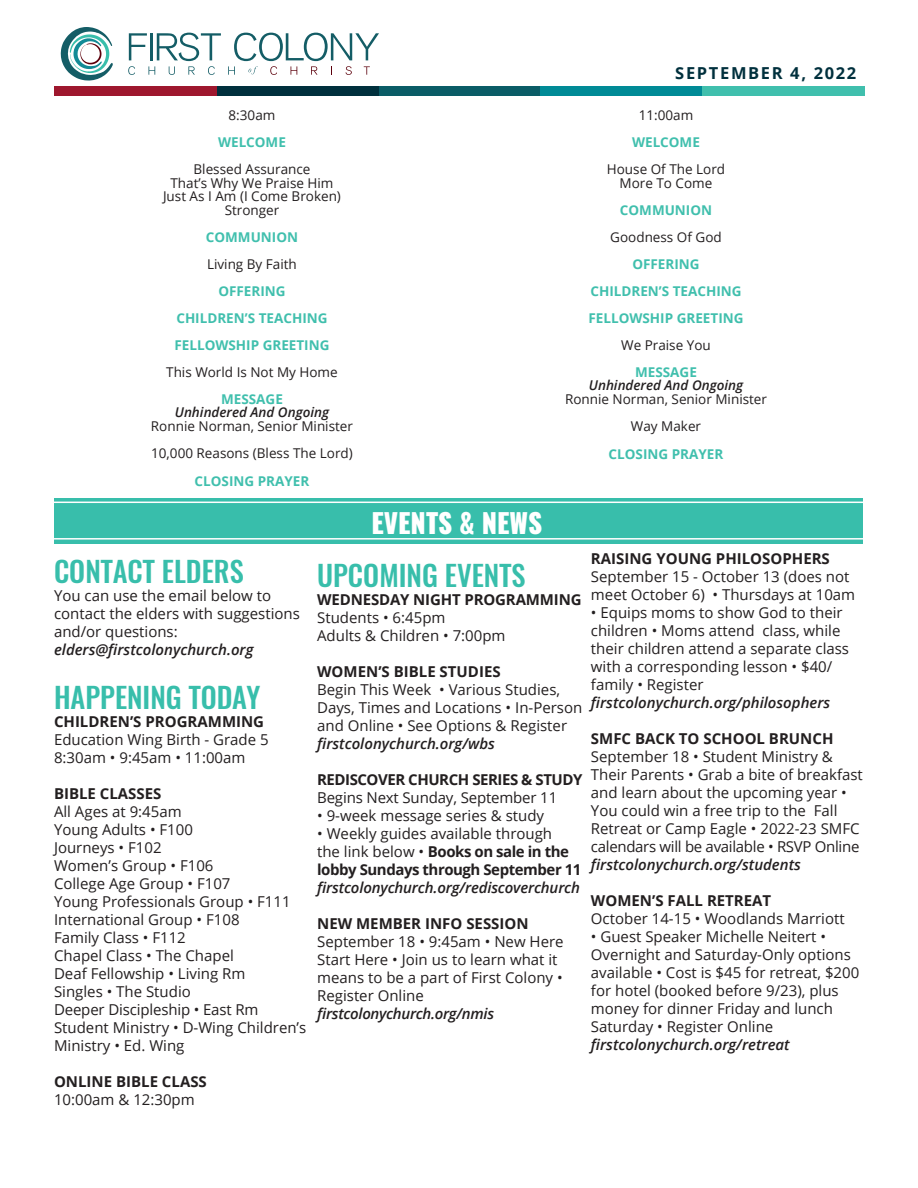
<style>
.page{position:relative;width:918px;height:1188px;background:#fff}
.page>*{position:absolute;margin:0;border:0;box-sizing:border-box;transform-origin:0 0}
.t1{font:500 28.5px "Oswald";color:#38beab}
.t2{font:800 27px "Oswald";color:#fff}
.t3{font:700 16.5px "Open Sans";letter-spacing:.1em;color:#00303d}
.t4{font:15px/18px "Open Sans";color:#231f20}
.t5{font:italic 600 15px "Open Sans";color:#231f20}
.t6{font:700 15px/18px "Open Sans";color:#231f20}
.t7{font:700 15px/18px "Open Sans";letter-spacing:-.03em;color:#231f20}
.t8{font:italic 600 15px "Open Sans";letter-spacing:-.02em;color:#231f20}
.t9{font:13.5px "Open Sans";color:#231f20}
.t10{font:700 13.5px "Open Sans";color:#40bfad}
.t11{font:italic 600 13.5px "Open Sans";color:#231f20}
.s1{font-weight:700}
.s2{font-weight:400}
</style>
<div class="page">
<div style="left:55px;top:498px;width:808px;height:45px;background:#38beab"></div>
<hr style="left:52px;top:502px;width:828px;height:1px;background:#fff">
<hr style="left:48px;top:538px;width:829px;height:2px;background:#fff">
<div style="left:378px;top:86px;width:163px;height:9px;background:#0a5c66"></div>
<div style="left:216px;top:86px;width:162px;height:9px;background:#00303d"></div>
<div style="left:54px;top:86px;width:162px;height:9px;background:#9e172e"></div>
<div style="left:541px;top:86px;width:162px;height:9px;background:#008a96"></div>
<div style="left:703px;top:86px;width:162px;height:9px;background:#40bfad"></div>
<svg style="left:128px;top:33px;width:93px;height:42px"></svg>
<svg style="left:228px;top:33px;width:151px;height:42px"></svg>
<svg style="left:60px;top:27px;width:53px;height:54px"></svg>
<p class="t9" style="left:229px;top:106px;width:48px">8:30am</p>
<p class="t10" style="left:218px;top:133px;width:69px">WELCOME</p>
<p class="t9" style="left:194px;top:160px;width:118px">Blessed Assurance</p>
<p class="t9" style="left:171px;top:174px;width:164px">That’s Why We Praise Him</p>
<p class="t9" style="left:163px;top:187px;width:179px">Just As I Am (I Come Broken)</p>
<p class="t9" style="left:225px;top:201px;width:56px">Stronger</p>
<p class="t10" style="left:206px;top:227px;width:94px">COMMUNION</p>
<p class="t9" style="left:207px;top:255px;width:91px">Living By Faith</p>
<p class="t10" style="left:218px;top:281px;width:69px">OFFERING</p>
<p class="t10" style="left:176px;top:308px;width:153px">CHILDREN’S TEACHING</p>
<p class="t10" style="left:174px;top:335px;width:157px">FELLOWSHIP GREETING</p>
<p class="t9" style="left:166px;top:363px;width:173px">This World Is Not My Home</p>
<p class="t10" style="left:221px;top:389px;width:63px">MESSAGE</p>
<p class="t11" style="left:175px;top:403px;width:156px">Unhindered And Ongoing</p>
<p class="t9" style="left:151px;top:417px;width:204px">Ronnie Norman, Senior Minister</p>
<p class="t9" style="left:151px;top:444px;width:203px">10,000 Reasons (Bless The Lord)</p>
<p class="t10" style="left:195px;top:472px;width:116px">CLOSING PRAYER</p>
<p class="t3" style="left:675px;top:62px;width:183px">SEPTEMBER 4, 2022</p>
<p class="t9" style="left:639px;top:106px;width:56px">11:00am</p>
<p class="t10" style="left:632px;top:133px;width:69px">WELCOME</p>
<p class="t9" style="left:607px;top:160px;width:120px">House Of The Lord</p>
<p class="t9" style="left:620px;top:174px;width:94px">More To Come</p>
<p class="t10" style="left:620px;top:200px;width:94px">COMMUNION</p>
<p class="t9" style="left:610px;top:228px;width:113px">Goodness Of God</p>
<p class="t10" style="left:632px;top:254px;width:69px">OFFERING</p>
<p class="t10" style="left:590px;top:281px;width:153px">CHILDREN’S TEACHING</p>
<p class="t10" style="left:588px;top:308px;width:157px">FELLOWSHIP GREETING</p>
<p class="t9" style="left:621px;top:336px;width:91px">We Praise You</p>
<p class="t10" style="left:635px;top:362px;width:63px">MESSAGE</p>
<p class="t11" style="left:589px;top:376px;width:156px">Unhindered And Ongoing</p>
<p class="t9" style="left:565px;top:390px;width:204px">Ronnie Norman, Senior Minister</p>
<p class="t9" style="left:631px;top:417px;width:72px">Way Maker</p>
<p class="t10" style="left:609px;top:445px;width:116px">CLOSING PRAYER</p>
<p class="t1" style="left:54px;top:552px;width:191px">CONTACT ELDERS</p>
<p class="t4" style="left:54px;top:586px;width:247px">You can use the email below to contact the elders with suggestions and/or questions:</p>
<p class="t5" style="left:54px;top:640px;width:201px">elders@firstcolonychurch.org</p>
<p class="t1" style="left:54px;top:678px;width:208px">HAPPENING TODAY</p>
<p class="t4" style="left:54px;top:712px;width:216px"><span class="s1">CHILDREN’S PROGRAMMING<br></span>Education Wing Birth - Grade 5</p>
<p class="t4" style="left:54px;top:748px;width:193px">8:30am • 9:45am • 11:00am</p>
<p class="t6" style="left:54px;top:784px;width:109px">BIBLE CLASSES</p>
<p class="t4" style="left:54px;top:802px;width:129px">All Ages at 9:45am</p>
<p class="t4" style="left:54px;top:820px;width:141px">Young Adults • F100</p>
<p class="t4" style="left:54px;top:838px;width:109px">Journeys • F102</p>
<p class="t4" style="left:54px;top:856px;width:161px">Women’s Group • F106</p>
<p class="t4" style="left:54px;top:874px;width:178px">College Age Group • F107</p>
<p class="t4" style="left:54px;top:892px;width:238px">Young Professionals Group • F111<br>International Group • F108</p>
<p class="t4" style="left:54px;top:928px;width:133px">Family Class • F112</p>
<p class="t4" style="left:54px;top:946px;width:181px">Chapel Class • The Chapel</p>
<p class="t4" style="left:54px;top:964px;width:193px">Deaf Fellowship • Living Rm</p>
<p class="t4" style="left:54px;top:982px;width:138px">Singles • The Studio</p>
<p class="t4" style="left:54px;top:1000px;width:206px">Deeper Discipleship • East Rm</p>
<p class="t4" style="left:54px;top:1018px;width:254px">Student Ministry • D-Wing Children’s<br>Ministry • Ed. Wing</p>
<p class="t6" style="left:54px;top:1072px;width:154px">ONLINE BIBLE CLASS<br><span class="s2">10:00am &amp; 12:30pm</span></p>
<p class="t2" style="left:371px;top:508px;width:172px">EVENTS &amp; NEWS</p>
<p class="t1" style="left:317px;top:555px;width:210px">UPCOMING EVENTS</p>
<p class="t6" style="left:317px;top:590px;width:266px">WEDNESDAY NIGHT PROGRAMMING</p>
<p class="t4" style="left:317px;top:608px;width:130px">Students • 6:45pm</p>
<p class="t4" style="left:317px;top:626px;width:190px">Adults &amp; Children • 7:00pm</p>
<p class="t6" style="left:317px;top:662px;width:185px">WOMEN’S BIBLE STUDIES</p>
<p class="t4" style="left:317px;top:680px;width:267px">Begin This Week • Various Studies,<br>Days, Times and Locations • In-Person and Online • See Options &amp; Register</p>
<p class="t5" style="left:317px;top:733px;width:179px">firstcolonychurch.org/wbs</p>
<p class="t7" style="left:317px;top:770px;width:267px">REDISCOVER CHURCH SERIES &amp; STUDY</p>
<p class="t4" style="left:317px;top:788px;width:242px">Begins Next Sunday, September 11</p>
<p class="t4" style="left:317px;top:806px;width:228px">• 9-week message series &amp; study</p>
<p class="t7" style="left:317px;top:824px;width:266px"><span class="s2">• Weekly guides available through<br>the link below •</span> Books on sale in the lobby Sundays through September 11</p>
<p class="t5" style="left:317px;top:877px;width:264px">firstcolonychurch.org/rediscoverchurch</p>
<p class="t6" style="left:317px;top:914px;width:213px">NEW MEMBER INFO SESSION</p>
<p class="t4" style="left:317px;top:932px;width:248px">September 18 • 9:45am • New Here<br>Start Here • Join us to learn what it means to be a part of First Colony •<br>Register Online</p>
<p class="t8" style="left:317px;top:1003px;width:178px">firstcolonychurch.org/nmis</p>
<p class="t6" style="left:591px;top:549px;width:240px">RAISING YOUNG PHILOSOPHERS</p>
<p class="t4" style="left:591px;top:567px;width:266px">September 15 - October 13 (does not meet October 6) • Thursdays at 10am</p>
<p class="t4" style="left:591px;top:603px;width:260px">• Equips moms to show God to their children • Moms attend class, while their children attend a separate class with a corresponding lesson • $40/ family • Register</p>
<p class="t5" style="left:591px;top:692px;width:241px">firstcolonychurch.org/philosophers</p>
<p class="t6" style="left:591px;top:729px;width:244px">SMFC BACK TO SCHOOL BRUNCH</p>
<p class="t4" style="left:591px;top:747px;width:273px">September 18 • Student Ministry &amp; Their Parents • Grab a bite of breakfast and learn about the upcoming year • You could win a free trip to the Fall Retreat or Camp Eagle • 2022-23 SMFC calendars will be available • RSVP Online</p>
<p class="t5" style="left:591px;top:854px;width:211px">firstcolonychurch.org/students</p>
<p class="t6" style="left:591px;top:891px;width:182px">WOMEN’S FALL RETREAT</p>
<p class="t4" style="left:591px;top:909px;width:255px">October 14-15 • Woodlands Marriott</p>
<p class="t4" style="left:591px;top:927px;width:270px">• Guest Speaker Michelle Neitert • Overnight and Saturday-Only options available • Cost is $45 for retreat, $200 for hotel (booked before 9/23), plus money for dinner Friday and lunch Saturday • Register Online</p>
<p class="t5" style="left:591px;top:1034px;width:200px">firstcolonychurch.org/retreat</p>
</div>
